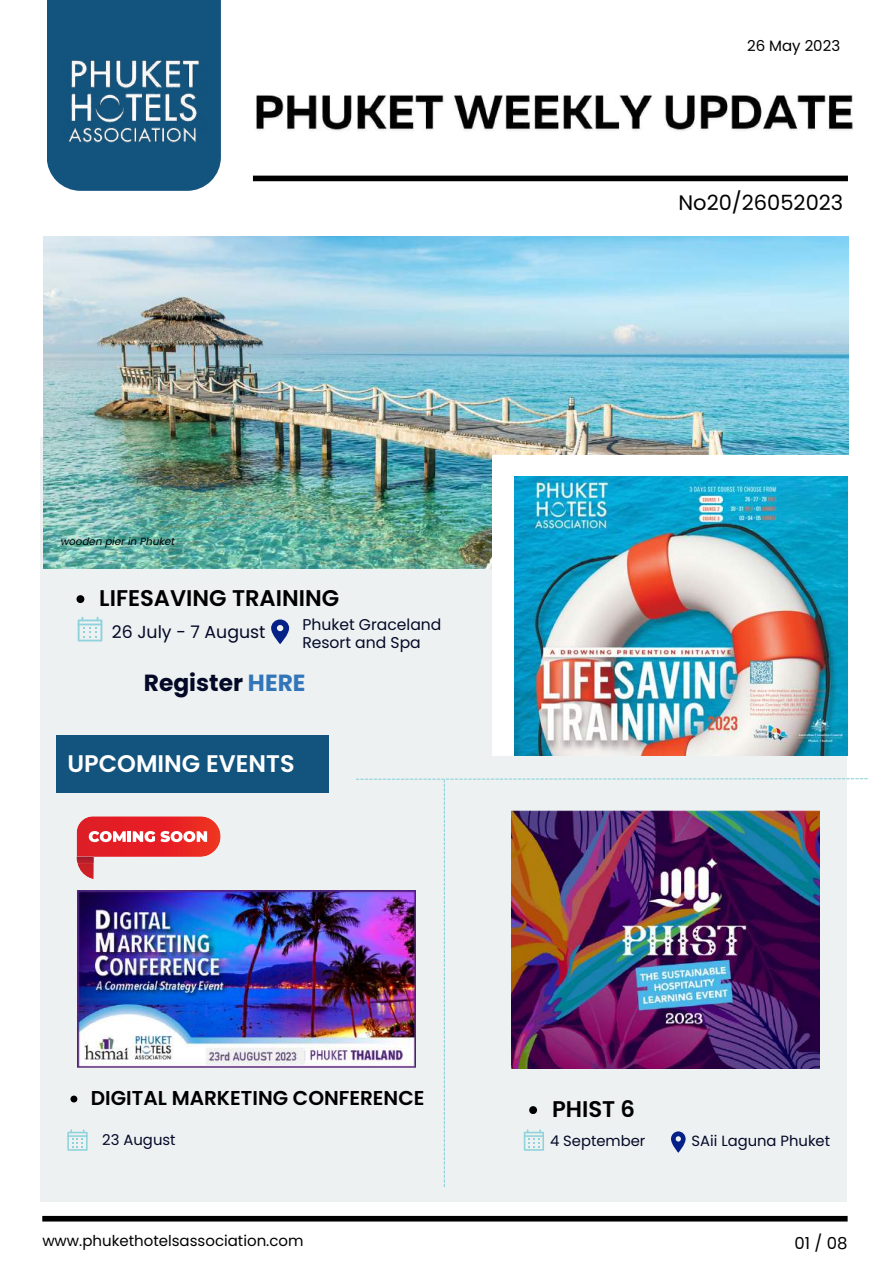
<style>
.page{position:relative;width:893px;height:1264px;background:#fff}
.page>*{position:absolute;margin:0;border:0;box-sizing:border-box;transform-origin:0 0}
.t1{font:600 24px "Poppins";color:#fff}
.t2{font:700 23.4px "Poppins";color:#030927}
.t3{font:600 22.65px "Poppins";color:#000}
.t4{font:21px "Poppins";color:#000}
.t5{font:600 20.1px "Poppins";color:#000}
.t6{font:17.4px "Poppins";color:#030927}
.t7{font:16.5px "Poppins";color:#000}
.t8{font:15.6px/18.1px "Poppins";color:#030927}
.t9{font:15px "Poppins";color:#000}
.t10{font:14.85px "Poppins";color:#030927}
.t11{font:14.7px "Poppins";color:#030927}
.t12{font:italic 10.35px "Poppins";color:#000}
.s1{color:#3276b9}
</style>
<div class="page">
<div style="left:41px;top:438px;width:805px;height:763px;background:#eef1f2"></div>
<img style="left:44px;top:237px;width:804px;height:331px">
<div style="left:47px;top:0;width:173px;height:191px;background:#13547e"></div>
<div style="left:253px;top:176px;width:594px;height:5px;background:#000"></div>
<img style="left:61px;top:60px;width:146px;height:82px">
<div style="left:42px;top:1215px;width:805px;height:6px;background:#000"></div>
<div style="left:493px;top:456px;width:359px;height:300px;background:#fff"></div>
<img style="left:514px;top:477px;width:333px;height:278px">
<svg style="left:78px;top:616px;width:24px;height:25px"></svg>
<svg style="left:271px;top:619px;width:18px;height:25px"></svg>
<hr style="left:84px;top:816px;width:126px;height:2px;background:#fff">
<svg style="left:77px;top:863px;width:17px;height:16px"></svg>
<img style="left:77px;top:856px;width:17px;height:7px">
<svg style="left:89px;top:831px;width:37px;height:11px"></svg>
<hr style="left:127px;top:831px;width:4px;height:10px;background:#fff">
<svg style="left:133px;top:831px;width:74px;height:11px"></svg>
<div style="left:57px;top:735px;width:272px;height:57px;background:#13547e"></div>
<svg style="left:67px;top:1129px;width:21px;height:21px"></svg>
<img style="left:78px;top:890px;width:278px;height:178px">
<img style="left:256px;top:94px;width:597px;height:37px">
<svg style="left:76px;top:595px;width:8px;height:8px"></svg>
<svg style="left:70px;top:1095px;width:7px;height:7px"></svg>
<img style="left:356px;top:778px;width:511px;height:409px">
<p class="t9" style="left:747px;top:35px;width:95px">26 May 2023</p>
<p class="t12" style="left:61px;top:534px;width:116px">wooden pier in Phuket</p>
<h3 class="t3" style="left:99px;top:582px;width:241px">LIFESAVING TRAINING</h3>
<p class="t6" style="left:112px;top:619px;width:155px">26 July - 7 August</p>
<p class="t8" style="left:302px;top:615px;width:140px">Phuket Graceland<br>Resort and Spa</p>
<h2 class="t2" style="left:144px;top:666px;width:163px">Register <span class="s1">HERE</span></h2>
<h1 class="t1" style="left:67px;top:746px;width:229px">UPCOMING EVENTS</h1>
<h3 class="t4" style="left:678px;top:188px;width:166px">No20/26052023</h3>
<h3 class="t5" style="left:91px;top:1083px;width:335px">DIGITAL MARKETING CONFERENCE</h3>
<p class="t10" style="left:102px;top:1129px;width:75px">23 August</p>
<p class="t11" style="left:691px;top:1130px;width:140px">SAii Laguna Phuket</p>
<h3 class="t3" style="left:552px;top:1093px;width:85px">PHIST 6</h3>
<p class="t11" style="left:550px;top:1130px;width:97px">4 September</p>
<p class="t9" style="left:42px;top:1229px;width:263px">www.phukethotelsassociation.com</p>
<p class="t7" style="left:794px;top:1231px;width:55px">01 / 08</p>
</div>
